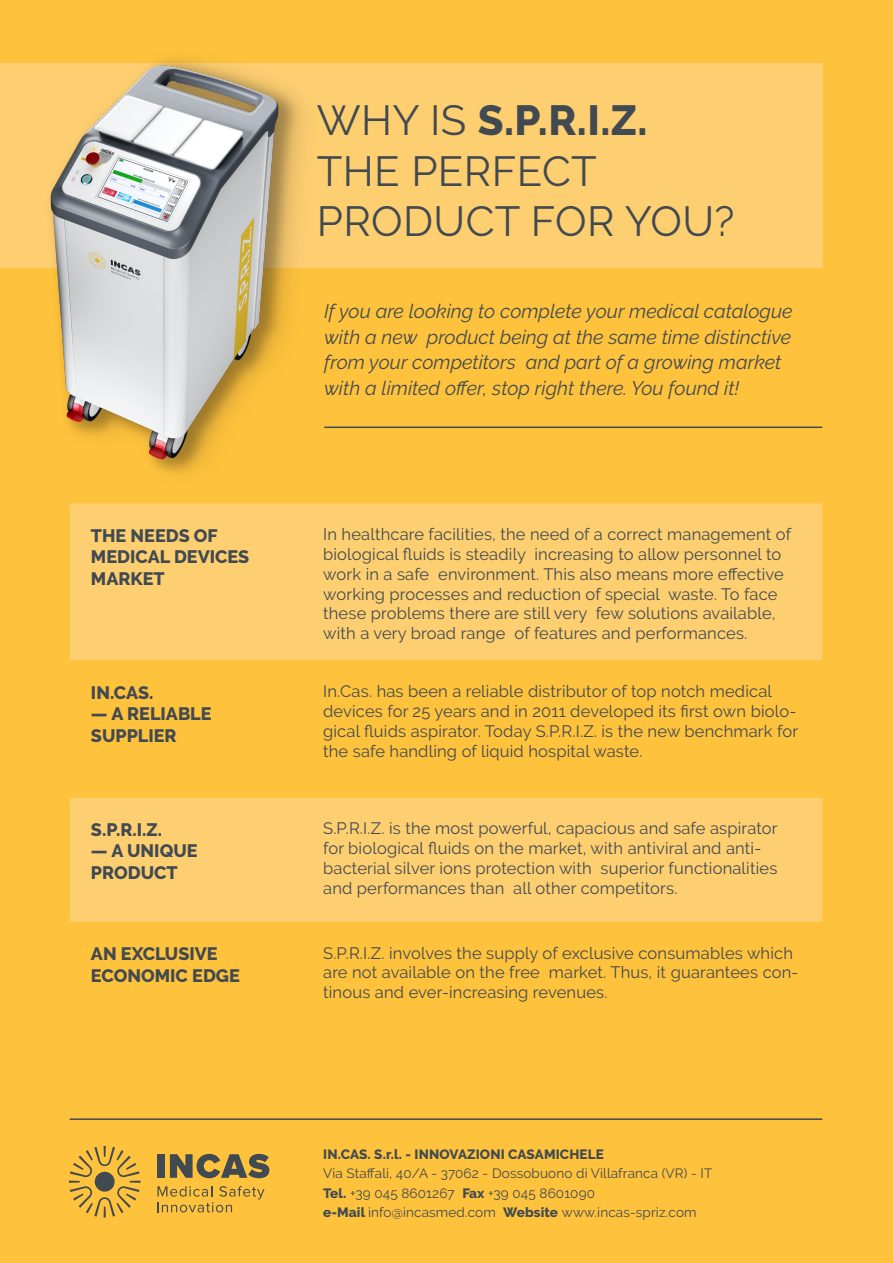
<style>
.page{position:relative;width:893px;height:1263px;background:#fec23c}
.page>*{position:absolute;margin:0;border:0;box-sizing:border-box;transform-origin:0 0}
.t1{font:42px "Raleway";letter-spacing:.01em;color:#414a51}
.t2{font:800 42px "Raleway";color:#414a51}
.t3{font:italic 19.5px/25.5px "Raleway";color:#414a51}
.t4{font:800 18px/21.6px "Raleway";color:#414a51}
.t5{font:16.5px/19.8px "Raleway";letter-spacing:.01em;color:#414a51}
.t6{font:13.5px "Raleway";letter-spacing:.01em;color:#414a51}
.t7{font:800 13.5px "Raleway";letter-spacing:.01em;color:#414a51}
.s1{font-weight:400}
.s2{font-weight:800}
</style>
<div class="page">
<svg style="left:69px;top:1146px;width:71px;height:71px"></svg>
<svg style="left:157px;top:1186px;width:107px;height:26px"></svg>
<div style="left:158px;top:1154px;width:7px;height:24px;background:#414a51"></div>
<svg style="left:170px;top:1154px;width:99px;height:24px"></svg>
<hr style="left:70px;top:1118px;width:752px;height:2px;background:#414a51">
<hr style="left:324px;top:426px;width:498px;height:2px;background:#414a51">
<div style="left:70px;top:503px;width:752px;height:419px;background:#fecf71"></div>
<svg style="left:70px;top:660px;width:752px;height:138px"></svg>
<div style="left:0;top:64px;width:822px;height:204px;background:#fecf71"></div>
<img style="left:24px;top:59px;width:305px;height:414px">
<p class="t2" style="left:317px;top:97px;width:332px"><span class="s1">WHY IS</span> S.P.R.I.Z.</p>
<p class="t1" style="left:317px;top:146px;width:282px">THE PERFECT</p>
<p class="t1" style="left:317px;top:197px;width:419px">PRODUCT FOR YOU?</p>
<p class="t4" style="left:91px;top:524px;width:128px">THE NEEDS OF</p>
<p class="t4" style="left:91px;top:546px;width:160px">MEDICAL DEVICES</p>
<p class="t4" style="left:91px;top:568px;width:75px">MARKET</p>
<p class="t4" style="left:91px;top:682px;width:64px">IN.CAS.</p>
<p class="t4" style="left:91px;top:703px;width:122px">— A RELIABLE</p>
<p class="t4" style="left:91px;top:725px;width:87px">SUPPLIER</p>
<p class="t4" style="left:91px;top:819px;width:73px">S.P.R.I.Z.</p>
<p class="t4" style="left:91px;top:840px;width:108px">— A UNIQUE</p>
<p class="t4" style="left:91px;top:862px;width:88px">PRODUCT</p>
<p class="t3" style="left:324px;top:298px;width:470px">If you are looking to complete your medical catalogue with a new product being at the same time distinctive from your competitors and part of a growing market with a limited offer, stop right there. You found it!</p>
<p class="t5" style="left:323px;top:524px;width:469px">In healthcare facilities, the need of a correct management of biological fluids is steadily increasing to allow personnel to work in a safe environment. This also means more effective working processes and reduction of special waste. To face these problems there are still very few solutions available, with a very broad range of features and performances.</p>
<p class="t5" style="left:323px;top:681px;width:476px">In.Cas. has been a reliable distributor of top notch medical devices for 25 years and in 2011 developed its first own biolo&shy;gical fluids aspirator. Today S.P.R.I.Z. is the new benchmark for the safe handling of liquid hospital waste.</p>
<p class="t5" style="left:323px;top:819px;width:456px">S.P.R.I.Z. is the most powerful, capacious and safe aspirator for biological fluids on the market, with antiviral and anti&shy;bacterial silver ions protection with superior functionalities and performances than all other competitors.</p>
<p class="t4" style="left:91px;top:943px;width:150px">AN EXCLUSIVE<br>ECONOMIC EDGE</p>
<p class="t5" style="left:323px;top:943px;width:477px">S.P.R.I.Z. involves the supply of exclusive consumables which are not available on the free market. Thus, it guarantees con&shy;tinous and ever-increasing revenues.</p>
<p class="t7" style="left:323px;top:1146px;width:282px">IN.CAS. S.r.l. - INNOVAZIONI CASAMICHELE</p>
<p class="t6" style="left:323px;top:1165px;width:391px">Via Staffali, 40/A - 37062 - Dossobuono di Villafranca (VR) - IT</p>
<p class="t6" style="left:323px;top:1185px;width:273px"><span class="s2">Tel.</span> +39 045 8601267 ― <span class="s2">Fax</span> +39 045 8601090</p>
<p class="t6" style="left:323px;top:1205px;width:375px"><span class="s2">e-Mail</span> info@incasmed.com ― <span class="s2">Website</span> www.incas-spriz.com</p>
</div>
